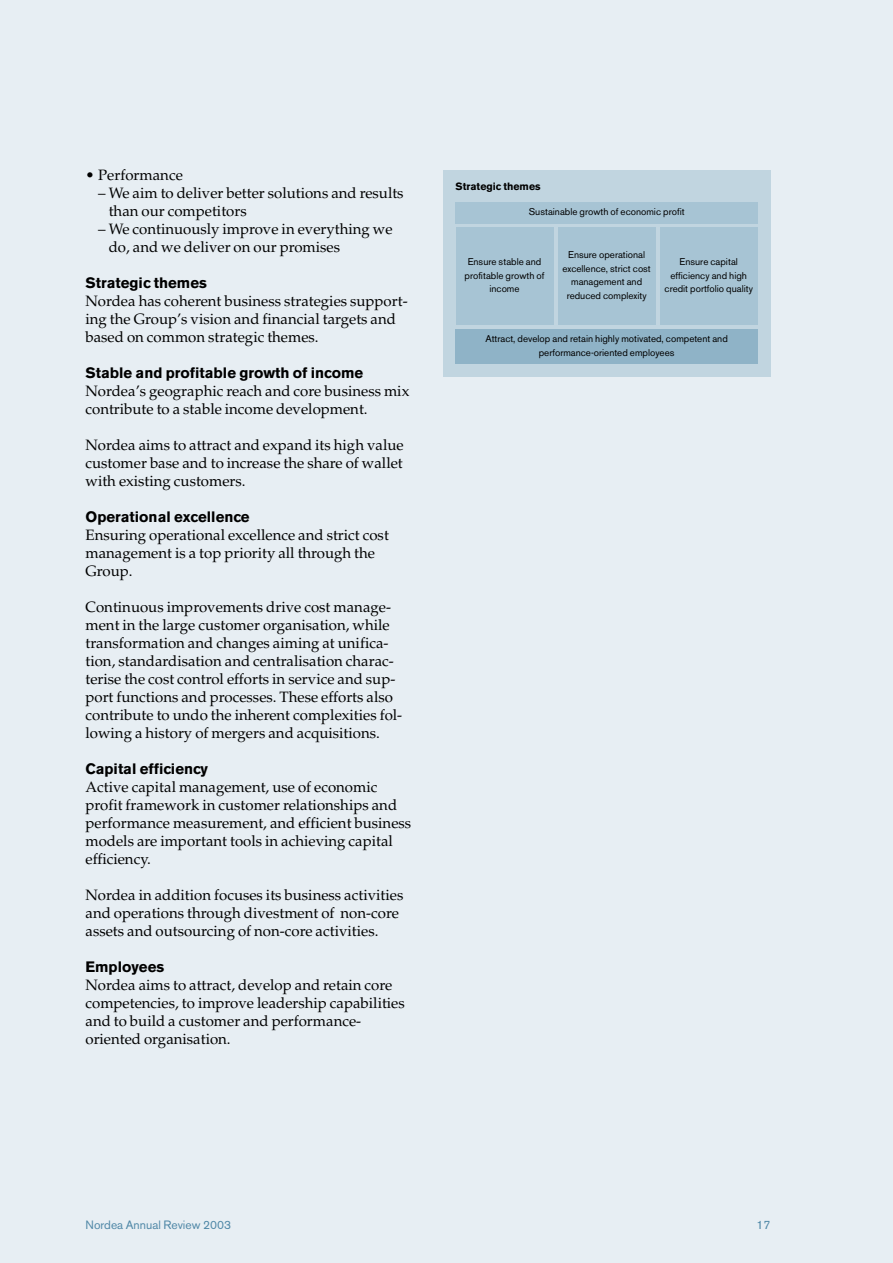
<style>
.page{position:relative;width:893px;height:1263px;background:#fff}
.page>*{position:absolute;margin:0;border:0;box-sizing:border-box;transform-origin:0 0}
.t1{font:15px/18px "Palatino";color:#000}
.t2{font:700 15px "Akzidenz Grotesk BE";color:#000}
.t3{font:12px "Akzidenz Grotesk BE";color:#5088a7}
.t4{font:700 10.5px "Akzidenz Grotesk BE";color:#000}
.t5{font:9.75px/13.5px "Akzidenz Grotesk BE";color:#000;text-align:center}
</style>
<div class="page">
<div style="left:0;top:0;width:892px;height:1263px;background:#e7eef3"></div>
<div style="left:443px;top:170px;width:327px;height:206px;background:#c1d5e0"></div>
<div style="left:455px;top:202px;width:302px;height:21px;background:#a7c4d4"></div>
<div style="left:455px;top:227px;width:98px;height:98px;background:#a7c4d4"></div>
<div style="left:557px;top:227px;width:98px;height:98px;background:#a7c4d4"></div>
<div style="left:659px;top:227px;width:98px;height:98px;background:#a7c4d4"></div>
<div style="left:455px;top:330px;width:302px;height:34px;background:#8fb3c7"></div>
<p class="t1" style="left:85px;top:168px;width:99px">• Performance</p>
<p class="t1" style="left:109px;top:186px;width:296px;text-indent:-10px">– We aim to deliver better solutions and results than our competitors</p>
<p class="t1" style="left:109px;top:222px;width:285px;text-indent:-10px">– We continuously improve in everything we do, and we deliver on our promises</p>
<p class="t2" style="left:85px;top:278px;width:123px">Strategic themes</p>
<p class="t1" style="left:85px;top:294px;width:323px">Nordea has coherent business strategies support&shy;ing the Group’s vision and financial targets and based on common strategic themes.</p>
<p class="t2" style="left:85px;top:368px;width:279px">Stable and profitable growth of income</p>
<p class="t1" style="left:85px;top:384px;width:325px">Nordea’s geographic reach and core business mix contribute to a stable income development.</p>
<p class="t1" style="left:85px;top:438px;width:319px;text-align:justify">Nordea aims to attract and expand its high value customer base and to increase the share of wallet with existing customers.</p>
<p class="t2" style="left:85px;top:512px;width:166px">Operational excellence</p>
<p class="t1" style="left:85px;top:528px;width:305px">Ensuring operational excellence and strict cost management is a top priority all through the<br>Group.</p>
<p class="t1" style="left:85px;top:600px;width:318px">Continuous improvements drive cost manage&shy;ment in the large customer organisation, while transformation and changes aiming at unifica&shy;tion, standardisation and centralisation charac&shy;terise the cost control efforts in service and sup&shy;port functions and processes. These efforts also contribute to undo the inherent complexities fol&shy;lowing a history of mergers and acquisitions.</p>
<p class="t2" style="left:85px;top:764px;width:124px">Capital efficiency</p>
<p class="t1" style="left:85px;top:780px;width:327px">Active capital management, use of economic profit framework in customer relationships and performance measurement, and efficient business models are important tools in achieving capital efficiency.</p>
<p class="t1" style="left:85px;top:888px;width:319px">Nordea in addition focuses its business activities and operations through divestment of non-core assets and outsourcing of non-core activities.</p>
<p class="t2" style="left:85px;top:962px;width:80px">Employees</p>
<p class="t1" style="left:85px;top:978px;width:321px">Nordea aims to attract, develop and retain core competencies, to improve leadership capabilities and to build a customer and performance&shy;oriented organisation.</p>
<p class="t4" style="left:455px;top:183px;width:86px">Strategic themes</p>
<p class="t5" style="left:528px;top:206px;width:157px">Sustainable growth of economic profit</p>
<p class="t5" style="left:464px;top:256px;width:81px">Ensure stable and profitable growth of income</p>
<p class="t5" style="left:562px;top:249px;width:90px">Ensure operational excellence, strict cost management and reduced complexity</p>
<p class="t5" style="left:664px;top:256px;width:90px">Ensure capital efficiency and high credit portfolio quality</p>
<p class="t5" style="left:485px;top:333px;width:244px">Attract, develop and retain highly motivated, competent and performance-oriented employees</p>
<p class="t3" style="left:85px;top:1220px;width:147px">Nordea Annual Review 2003</p>
<p class="t3" style="left:756px;top:1220px;width:15px">17</p>
</div>
